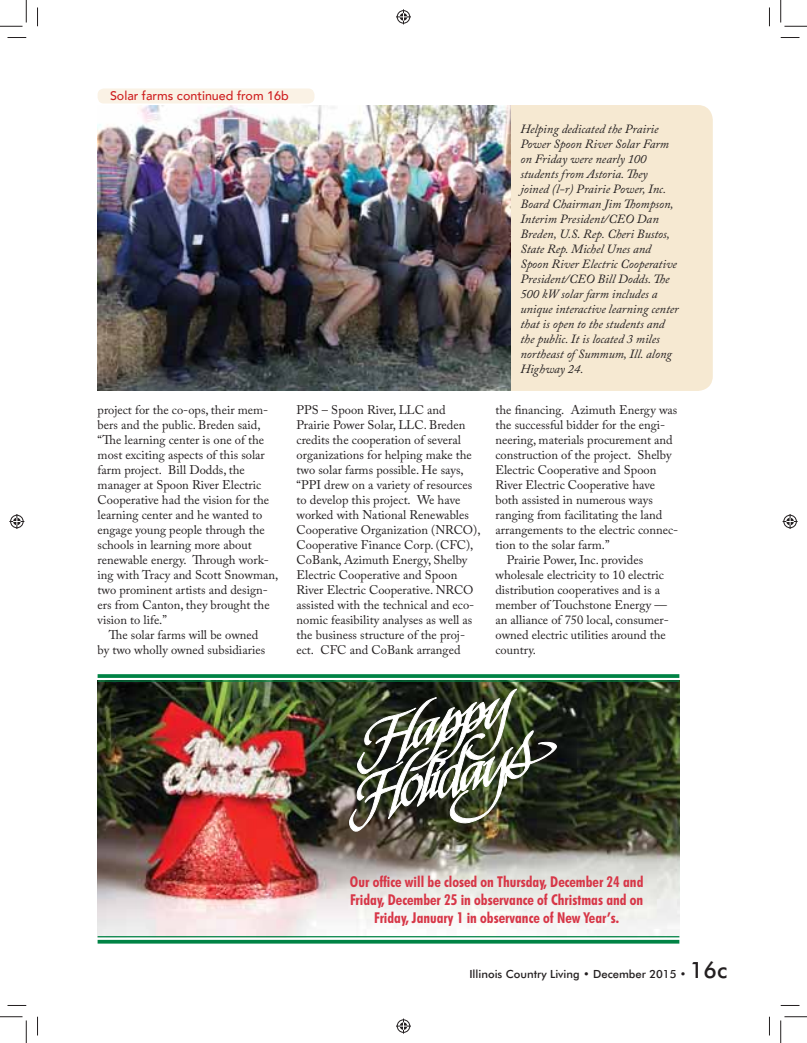
<style>
.page{position:relative;width:807px;height:1043px;background:#fff}
.page>*{position:absolute;margin:0;border:0;box-sizing:border-box;transform-origin:0 0}
.t1{font:700 condensed 15px/18px "Futura BT";color:#d73647;text-align:center}
.t2{font:12.5px/15px "Adobe Caslon Pro";color:#231f20}
.t3{font:italic 12.5px/15px "Adobe Caslon Pro";color:#231f20}
.t4{font:500 12.5px "Avenir";color:#ce1f20}
.t5{font:500 11.25px "Futura BT";color:#231f20}
.s1{font-size:22.5px}
</style>
<div class="page">
<div style="left:480px;top:105px;width:232px;height:286px;background:#f6e9d2;border-radius:15px"></div>
<img style="left:98px;top:105px;width:412px;height:286px">
<div style="left:98px;top:88px;width:216px;height:15px;background:#faf2e5;border-radius:6px"></div>
<img style="left:98px;top:681px;width:581px;height:255px">
<svg style="left:98px;top:674px;width:581px;height:4px"></svg>
<hr style="left:98px;top:680px;width:581px;height:1px;background:#008345">
<hr style="left:98px;top:936px;width:581px;height:1px;background:#008345">
<svg style="left:98px;top:939px;width:581px;height:4px;fill:#008345"></svg>
<img style="left:349px;top:688px;width:207px;height:143px">
<svg style="left:8px;top:37px;width:18px;height:1px"></svg>
<svg style="left:780px;top:37px;width:19px;height:1px"></svg>
<svg style="left:8px;top:1005px;width:18px;height:1px"></svg>
<svg style="left:780px;top:1005px;width:19px;height:1px"></svg>
<svg style="left:37px;top:8px;width:1px;height:18px"></svg>
<svg style="left:37px;top:1016px;width:1px;height:19px"></svg>
<svg style="left:769px;top:8px;width:1px;height:18px"></svg>
<svg style="left:769px;top:1016px;width:1px;height:19px"></svg>
<svg style="left:0;top:0;width:27px;height:27px"></svg>
<svg style="left:0;top:1016px;width:27px;height:26px"></svg>
<svg style="left:780px;top:0;width:26px;height:27px"></svg>
<svg style="left:780px;top:1016px;width:26px;height:26px"></svg>
<svg style="left:396px;top:9px;width:15px;height:15px"></svg>
<svg style="left:396px;top:1018px;width:15px;height:15px"></svg>
<svg style="left:9px;top:514px;width:15px;height:15px"></svg>
<svg style="left:782px;top:514px;width:15px;height:15px"></svg>
<p class="t4" style="left:110px;top:88px;width:180px">Solar farms continued from 16b</p>
<p class="t3" style="left:520px;top:122px;width:160px">Helping dedicated the Prairie<br>Power Spoon River Solar Farm on Friday were nearly 100 students from Astoria. They joined (l-r) Prairie Power, Inc.<br>Board Chairman Jim Thompson,<br>Interim President/CEO Dan<br>Breden, U.S. Rep. Cheri Bustos,<br>State Rep. Michel Unes and<br>Spoon River Electric Cooperative<br>President/CEO Bill Dodds. The<br>500 kW solar farm includes a unique interactive learning center that is open to the students and the public. It is located 3 miles northeast of Summum, Ill. along<br>Highway 24.</p>
<p class="t2" style="left:98px;top:403px;width:172px">project for the co-ops, their mem-</p>
<p class="t2" style="left:98px;top:418px;width:164px">bers and the public. Breden said,</p>
<p class="t2" style="left:98px;top:433px;width:168px">“The learning center is one of the</p>
<p class="t2" style="left:98px;top:448px;width:169px">most exciting aspects of this solar</p>
<p class="t2" style="left:98px;top:463px;width:149px">farm project. Bill Dodds, the</p>
<p class="t2" style="left:98px;top:478px;width:165px">manager at Spoon River Electric</p>
<p class="t2" style="left:98px;top:493px;width:173px">Cooperative had the vision for the</p>
<p class="t2" style="left:98px;top:508px;width:166px">learning center and he wanted to</p>
<p class="t2" style="left:98px;top:523px;width:169px">engage young people through the</p>
<p class="t2" style="left:98px;top:538px;width:155px">schools in learning more about</p>
<p class="t2" style="left:98px;top:553px;width:173px">renewable energy. Through work-</p>
<p class="t2" style="left:98px;top:568px;width:182px">ing with Tracy and Scott Snowman,</p>
<p class="t2" style="left:98px;top:583px;width:172px">two prominent artists and design-</p>
<p class="t2" style="left:98px;top:598px;width:173px">ers from Canton, they brought the</p>
<p class="t2" style="left:98px;top:613px;width:71px">vision to life.”</p>
<p class="t2" style="left:109px;top:628px;width:151px">The solar farms will be owned</p>
<p class="t2" style="left:98px;top:643px;width:169px">by two wholly owned subsidiaries</p>
<p class="t2" style="left:296px;top:403px;width:185px">PPS – Spoon River, LLC and Prairie Power Solar, LLC. Breden credits the cooperation of several organizations for helping make the two solar farms possible. He says, “PPI drew on a variety of resources to develop this project. We have worked with National Renewables Cooperative Organization (NRCO), Cooperative Finance Corp. (CFC), CoBank, Azimuth Energy, Shelby Electric Cooperative and Spoon River Electric Cooperative. NRCO assisted with the technical and eco&shy;nomic feasibility analyses as well as the business structure of the proj&shy;ect. CFC and CoBank arranged</p>
<p class="t2" style="left:495px;top:403px;width:183px">the financing. Azimuth Energy was</p>
<p class="t2" style="left:495px;top:418px;width:171px">the successful bidder for the engi-</p>
<p class="t2" style="left:495px;top:433px;width:179px">neering, materials procurement and</p>
<p class="t2" style="left:495px;top:448px;width:177px">construction of the project. Shelby</p>
<p class="t2" style="left:495px;top:463px;width:162px">Electric Cooperative and Spoon</p>
<p class="t2" style="left:495px;top:478px;width:161px">River Electric Cooperative have</p>
<p class="t2" style="left:495px;top:493px;width:159px">both assisted in numerous ways</p>
<p class="t2" style="left:495px;top:508px;width:168px">ranging from facilitating the land</p>
<p class="t2" style="left:495px;top:523px;width:184px">arrangements to the electric connec-</p>
<p class="t2" style="left:495px;top:538px;width:115px">tion to the solar farm.”</p>
<p class="t2" style="left:506px;top:553px;width:138px">Prairie Power, Inc. provides</p>
<p class="t2" style="left:495px;top:568px;width:170px">wholesale electricity to 10 electric</p>
<p class="t2" style="left:495px;top:583px;width:166px">distribution cooperatives and is a</p>
<p class="t2" style="left:495px;top:598px;width:173px">member of Touchstone Energy —</p>
<p class="t2" style="left:495px;top:613px;width:175px">an alliance of 750 local, consumer-</p>
<p class="t2" style="left:495px;top:628px;width:172px">owned electric utilities around the</p>
<p class="t2" style="left:495px;top:643px;width:42px">country.</p>
<p class="t1" style="left:350px;top:873px;width:295px">Our office will be closed on Thursday, December 24 and<br>Friday, December 25 in observance of Christmas and on<br>Friday, January 1 in observance of New Year’s.</p>
<p class="t5" style="left:469px;top:968px;width:259px">Illinois Country Living • December 2015 • <span class="s1">16c</span></p>
</div>
